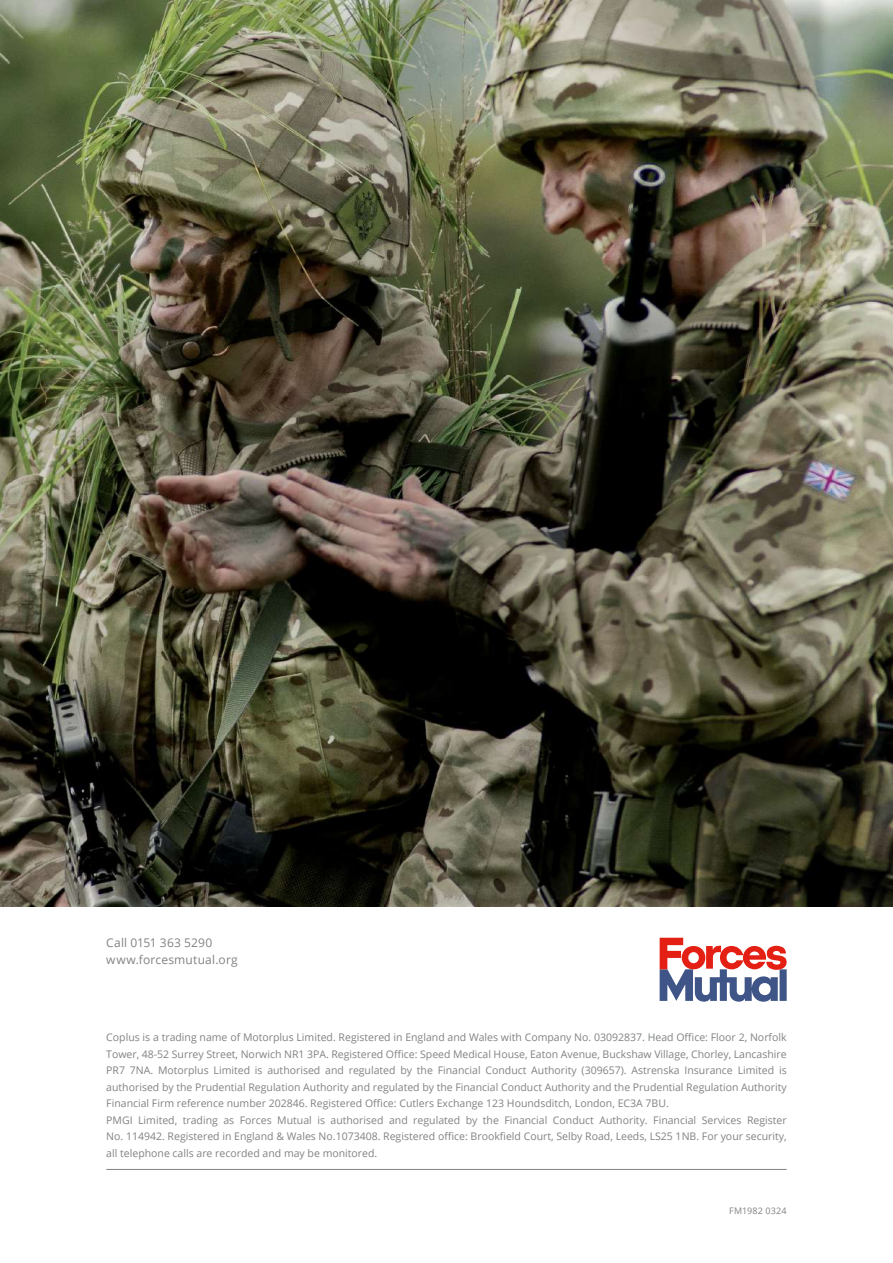
<style>
.page{position:relative;width:893px;height:1263px;background:#fff}
.page>*{position:absolute;margin:0;border:0;box-sizing:border-box;transform-origin:0 0}
.t1{font:12px/17.2px "Open Sans";letter-spacing:.015em;color:#808285}
.t2{font:10.5px/16.5px "Open Sans";color:#808285}
.t3{font:9px "Open Sans";letter-spacing:.025em;color:#808285}
</style>
<div class="page">
<hr style="left:106px;top:1169px;width:681px;height:1px;background:#808285">
<img style="left:0;top:0;width:893px;height:906px">
<svg style="left:660px;top:938px;width:127px;height:64px"></svg>
<p class="t1" style="left:106px;top:933px;width:133px">Call 0151 363 5290 www.forcesmutual.org</p>
<p class="t2" style="left:106px;top:1029px;width:682px">Coplus is a trading name of Motorplus Limited. Registered in England and Wales with Company No. 03092837. Head Office: Floor 2, Norfolk Tower, 48-52 Surrey Street, Norwich NR1 3PA. Registered Office: Speed Medical House, Eaton Avenue, Buckshaw Village, Chorley, Lancashire PR7 7NA. Motorplus Limited is authorised and regulated by the Financial Conduct Authority (309657). Astrenska Insurance Limited is authorised by the Prudential Regulation Authority and regulated by the Financial Conduct Authority and the Prudential Regulation Authority Financial Firm reference number 202846. Registered Office: Cutlers Exchange 123 Houndsditch, London, EC3A 7BU.<br>PMGI Limited, trading as Forces Mutual is authorised and regulated by the Financial Conduct Authority. Financial Services Register No. 114942. Registered in England &amp; Wales No.1073408. Registered office: Brookfield Court, Selby Road, Leeds, LS25 1NB. For your security, all telephone calls are recorded and may be monitored.</p>
<p class="t3" style="left:729px;top:1205px;width:59px">FM1982 0324</p>
</div>
